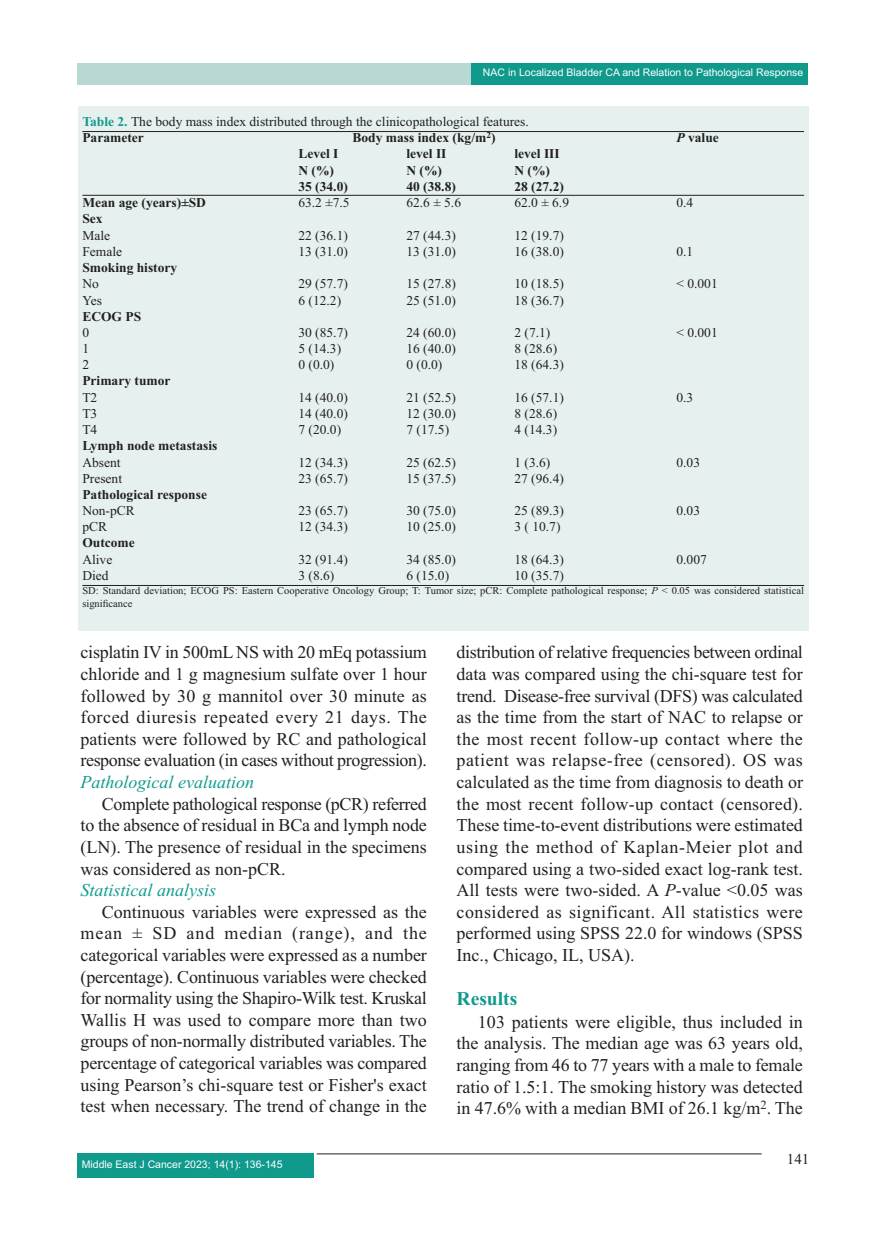
<style>
.page{position:relative;width:893px;height:1234px;background:#fff}
.page>*{position:absolute;margin:0;border:0;box-sizing:border-box;transform-origin:0 0}
.t1{font:700 19.5px "Times New Roman";color:#0f9a8c}
.t2{font:18px/21.6px "Times New Roman";color:#231f20;text-align:justify}
.t3{font:italic 18px "Times New Roman";color:#0f9a8c}
.t4{font:15px "Times New Roman";color:#231f20}
.t5{font:13.5px "Times New Roman";color:#231f20}
.t6{font:700 13.5px "Times New Roman";color:#231f20}
.t7{font:10.5px/12.6px "Times New Roman";color:#231f20}
.t8{font:10.5px "Arial";color:#fff}
.s1{font-weight:700;color:#0f9a8c}
.s2{font-style:italic}
</style>
<div class="page">
<div style="left:78px;top:64px;width:730px;height:21px;background:#b9d8d4"></div>
<div style="left:471px;top:64px;width:337px;height:21px;background:#0f9a8c"></div>
<hr style="left:317px;top:1153px;width:445px;height:1px;background:#231f20">
<div style="left:77px;top:1153px;width:236px;height:24px;background:#0f9a8c"></div>
<div style="left:78px;top:106px;width:731px;height:524px;background:#e6f1ef"></div>
<hr style="left:82px;top:131px;width:722px;height:1px;background:#231f20">
<hr style="left:82px;top:195px;width:722px;height:1px;background:#231f20">
<hr style="left:82px;top:585px;width:722px;height:1px;background:#231f20">
<p class="t8" style="left:483px;top:68px;width:322px">NAC in Localized Bladder CA and Relation to Pathological Response</p>
<p class="t5" style="left:82px;top:117px;width:448px"><span class="s1">Table 2.</span> The body mass index distributed through the clinicopathological features.</p>
<p class="t6" style="left:82px;top:133px;width:63px">Parameter</p>
<p class="t6" style="left:352px;top:133px;width:145px">Body mass index (kg/m<sup>2</sup>)</p>
<p class="t6" style="left:676px;top:133px;width:44px"><span class="s2">P</span> value</p>
<p class="t6" style="left:298px;top:149px;width:42px">Level I</p>
<p class="t6" style="left:406px;top:149px;width:42px">level II</p>
<p class="t6" style="left:514px;top:149px;width:47px">level III</p>
<p class="t6" style="left:298px;top:166px;width:37px">N (%)</p>
<p class="t6" style="left:406px;top:166px;width:37px">N (%)</p>
<p class="t6" style="left:514px;top:166px;width:37px">N (%)</p>
<p class="t6" style="left:298px;top:182px;width:51px">35 (34.0)</p>
<p class="t6" style="left:406px;top:182px;width:51px">40 (38.8)</p>
<p class="t6" style="left:514px;top:182px;width:51px">28 (27.2)</p>
<p class="t6" style="left:82px;top:198px;width:125px">Mean age (years)±SD</p>
<p class="t5" style="left:298px;top:198px;width:53px">63.2 ±7.5</p>
<p class="t5" style="left:406px;top:198px;width:56px">62.6 ± 5.6</p>
<p class="t5" style="left:514px;top:198px;width:56px">62.0 ± 6.9</p>
<p class="t5" style="left:676px;top:198px;width:18px">0.4</p>
<p class="t6" style="left:82px;top:214px;width:22px">Sex</p>
<p class="t5" style="left:82px;top:230px;width:29px">Male</p>
<p class="t5" style="left:298px;top:230px;width:51px">22 (36.1)</p>
<p class="t5" style="left:406px;top:230px;width:51px">27 (44.3)</p>
<p class="t5" style="left:514px;top:230px;width:51px">12 (19.7)</p>
<p class="t5" style="left:82px;top:246px;width:41px">Female</p>
<p class="t5" style="left:298px;top:246px;width:51px">13 (31.0)</p>
<p class="t5" style="left:406px;top:246px;width:51px">13 (31.0)</p>
<p class="t5" style="left:514px;top:246px;width:51px">16 (38.0)</p>
<p class="t5" style="left:676px;top:246px;width:18px">0.1</p>
<p class="t6" style="left:82px;top:263px;width:96px">Smoking history</p>
<p class="t5" style="left:82px;top:279px;width:18px">No</p>
<p class="t5" style="left:298px;top:279px;width:51px">29 (57.7)</p>
<p class="t5" style="left:406px;top:279px;width:51px">15 (27.8)</p>
<p class="t5" style="left:514px;top:279px;width:51px">10 (18.5)</p>
<p class="t5" style="left:676px;top:279px;width:43px">&lt; 0.001</p>
<p class="t5" style="left:82px;top:295px;width:21px">Yes</p>
<p class="t5" style="left:298px;top:295px;width:44px">6 (12.2)</p>
<p class="t5" style="left:406px;top:295px;width:51px">25 (51.0)</p>
<p class="t5" style="left:514px;top:295px;width:51px">18 (36.7)</p>
<p class="t6" style="left:82px;top:311px;width:60px">ECOG PS</p>
<p class="t5" style="left:82px;top:327px;width:8px">0</p>
<p class="t5" style="left:298px;top:327px;width:51px">30 (85.7)</p>
<p class="t5" style="left:406px;top:327px;width:51px">24 (60.0)</p>
<p class="t5" style="left:514px;top:327px;width:37px">2 (7.1)</p>
<p class="t5" style="left:676px;top:327px;width:43px">&lt; 0.001</p>
<p class="t5" style="left:82px;top:344px;width:8px">1</p>
<p class="t5" style="left:298px;top:344px;width:44px">5 (14.3)</p>
<p class="t5" style="left:406px;top:344px;width:51px">16 (40.0)</p>
<p class="t5" style="left:514px;top:344px;width:44px">8 (28.6)</p>
<p class="t5" style="left:82px;top:360px;width:8px">2</p>
<p class="t5" style="left:298px;top:360px;width:37px">0 (0.0)</p>
<p class="t5" style="left:406px;top:360px;width:37px">0 (0.0)</p>
<p class="t5" style="left:514px;top:360px;width:51px">18 (64.3)</p>
<p class="t6" style="left:82px;top:376px;width:90px">Primary tumor</p>
<p class="t5" style="left:82px;top:392px;width:16px">T2</p>
<p class="t5" style="left:298px;top:392px;width:51px">14 (40.0)</p>
<p class="t5" style="left:406px;top:392px;width:51px">21 (52.5)</p>
<p class="t5" style="left:514px;top:392px;width:51px">16 (57.1)</p>
<p class="t5" style="left:676px;top:392px;width:18px">0.3</p>
<p class="t5" style="left:82px;top:408px;width:16px">T3</p>
<p class="t5" style="left:298px;top:408px;width:51px">14 (40.0)</p>
<p class="t5" style="left:406px;top:408px;width:51px">12 (30.0)</p>
<p class="t5" style="left:514px;top:408px;width:44px">8 (28.6)</p>
<p class="t5" style="left:82px;top:425px;width:16px">T4</p>
<p class="t5" style="left:298px;top:425px;width:44px">7 (20.0)</p>
<p class="t5" style="left:406px;top:425px;width:44px">7 (17.5)</p>
<p class="t5" style="left:514px;top:425px;width:44px">4 (14.3)</p>
<p class="t6" style="left:82px;top:441px;width:137px">Lymph node metastasis</p>
<p class="t5" style="left:82px;top:457px;width:40px">Absent</p>
<p class="t5" style="left:298px;top:457px;width:51px">12 (34.3)</p>
<p class="t5" style="left:406px;top:457px;width:51px">25 (62.5)</p>
<p class="t5" style="left:514px;top:457px;width:37px">1 (3.6)</p>
<p class="t5" style="left:676px;top:457px;width:25px">0.03</p>
<p class="t5" style="left:82px;top:473px;width:41px">Present</p>
<p class="t5" style="left:298px;top:473px;width:51px">23 (65.7)</p>
<p class="t5" style="left:406px;top:473px;width:51px">15 (37.5)</p>
<p class="t5" style="left:514px;top:473px;width:51px">27 (96.4)</p>
<p class="t6" style="left:82px;top:490px;width:126px">Pathological response</p>
<p class="t5" style="left:82px;top:506px;width:54px">Non-pCR</p>
<p class="t5" style="left:298px;top:506px;width:51px">23 (65.7)</p>
<p class="t5" style="left:406px;top:506px;width:51px">30 (75.0)</p>
<p class="t5" style="left:514px;top:506px;width:51px">25 (89.3)</p>
<p class="t5" style="left:676px;top:506px;width:25px">0.03</p>
<p class="t5" style="left:82px;top:522px;width:26px">pCR</p>
<p class="t5" style="left:298px;top:522px;width:51px">12 (34.3)</p>
<p class="t5" style="left:406px;top:522px;width:51px">10 (25.0)</p>
<p class="t5" style="left:514px;top:522px;width:48px">3 ( 10.7)</p>
<p class="t6" style="left:82px;top:538px;width:54px">Outcome</p>
<p class="t5" style="left:82px;top:554px;width:31px">Alive</p>
<p class="t5" style="left:298px;top:554px;width:51px">32 (91.4)</p>
<p class="t5" style="left:406px;top:554px;width:51px">34 (85.0)</p>
<p class="t5" style="left:514px;top:554px;width:51px">18 (64.3)</p>
<p class="t5" style="left:676px;top:554px;width:32px">0.007</p>
<p class="t5" style="left:82px;top:570px;width:28px">Died</p>
<p class="t5" style="left:298px;top:570px;width:37px">3 (8.6)</p>
<p class="t5" style="left:406px;top:570px;width:44px">6 (15.0)</p>
<p class="t5" style="left:514px;top:570px;width:51px">10 (35.7)</p>
<p class="t7" style="left:82px;top:585px;width:723px">SD: Standard deviation; ECOG PS: Eastern Cooperative Oncology Group; T: Tumor size; pCR: Complete pathological response; <span class="s2">P</span> &lt; 0.05 was considered statistical significance</p>
<p class="t2" style="left:81px;top:643px;width:348px">cisplatin IV in 500mL NS with 20 mEq potassium chloride and 1 g magnesium sulfate over 1 hour followed by 30 g mannitol over 30 minute as forced diuresis repeated every 21 days. The patients were followed by RC and pathological response evaluation (in cases without progression).</p>
<p class="t3" style="left:81px;top:775px;width:175px">Pathological evaluation</p>
<p class="t2" style="left:81px;top:794px;width:348px;text-indent:21px">Complete pathological response (pCR) referred to the absence of residual in BCa and lymph node (LN). The presence of residual in the specimens was considered as non-pCR.</p>
<p class="t3" style="left:81px;top:883px;width:137px">Statistical analysis</p>
<p class="t2" style="left:81px;top:902px;width:348px;text-indent:21px">Continuous variables were expressed as the mean ± SD and median (range), and the categorical variables were expressed as a number (percentage). Continuous variables were checked for normality using the Shapiro-Wilk test. Kruskal Wallis H was used to compare more than two groups of non-normally distributed variables. The percentage of categorical variables was compared using Pearson’s chi-square test or Fisher's exact test when necessary. The trend of change in the</p>
<p class="t8" style="left:82px;top:1160px;width:202px">Middle East J Cancer 2023; 14(1): 136-145</p>
<p class="t2" style="left:457px;top:643px;width:348px">distribution of relative frequencies between ordinal data was compared using the chi-square test for trend. Disease-free survival (DFS) was calculated as the time from the start of NAC to relapse or the most recent follow-up contact where the patient was relapse-free (censored). OS was calculated as the time from diagnosis to death or the most recent follow-up contact (censored).<br>These time-to-event distributions were estimated using the method of Kaplan-Meier plot and compared using a two-sided exact log-rank test.<br>All tests were two-sided. A <span class="s2">P</span>-value &lt;0.05 was considered as significant. All statistics were performed using SPSS 22.0 for windows (SPSS Inc., Chicago, IL, USA).</p>
<p class="t1" style="left:457px;top:991px;width:62px">Results</p>
<p class="t2" style="left:457px;top:1012px;width:348px;text-indent:21px">103 patients were eligible, thus included in the analysis. The median age was 63 years old, ranging from 46 to 77 years with a male to female ratio of 1.5:1. The smoking history was detected in 47.6% with a median BMI of 26.1 kg/m<sup>2</sup>. The</p>
<p class="t4" style="left:787px;top:1152px;width:24px">141</p>
</div>
